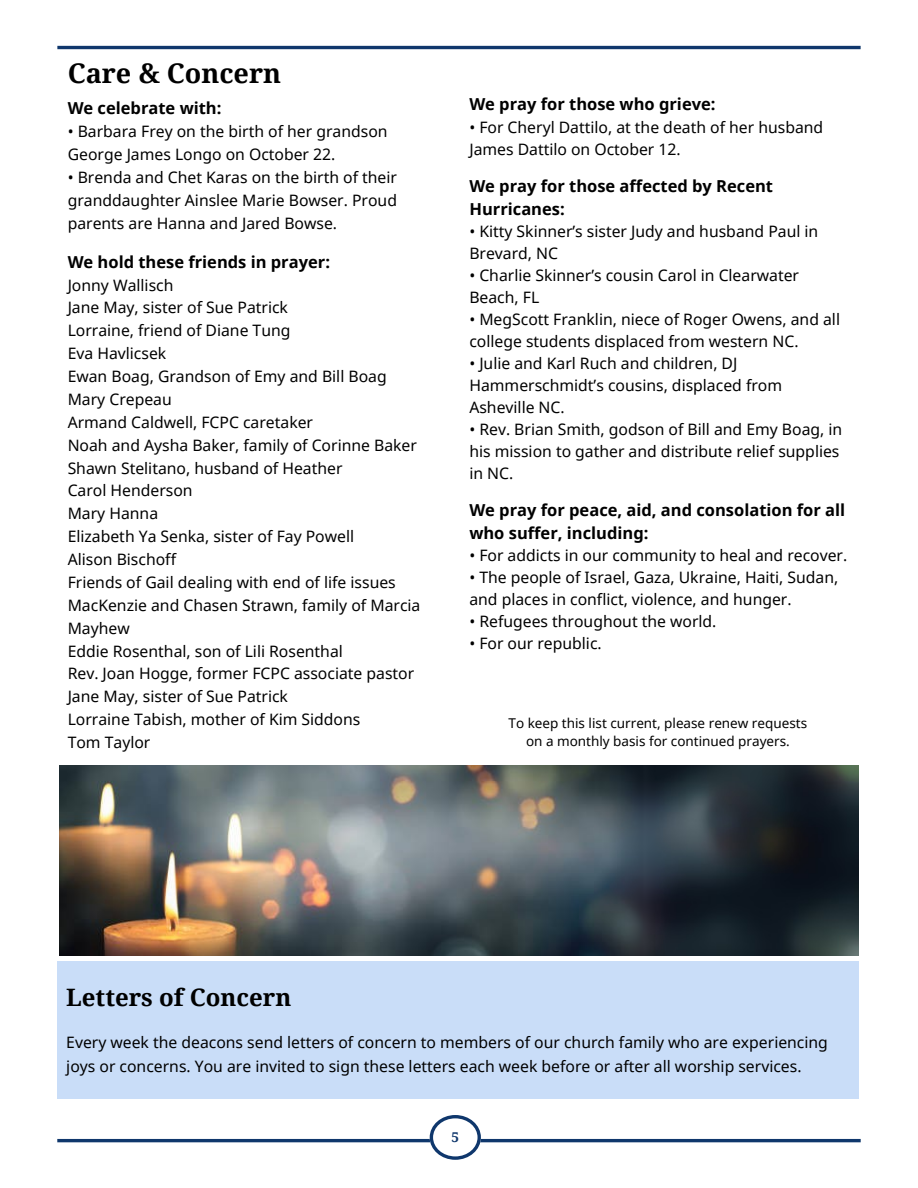
<style>
.page{position:relative;width:918px;height:1188px;background:#fff}
.page>*{position:absolute;margin:0;border:0;box-sizing:border-box;transform-origin:0 0}
.t1{font:700 27px "Noto Serif";color:#000}
.t2{font:700 24px "Noto Serif";color:#000}
.t3{font:700 16.5px/23.1px "Noto Sans";color:#000}
.t4{font:15.75px/21.9px "Noto Sans";color:#000}
.t5{font:13.5px/18px "Noto Sans";color:#000;text-align:center}
.t6{font:700 13.5px "Noto Serif";color:#0f376c}
</style>
<div class="page">
<hr style="left:57px;top:46px;width:804px;height:3px;background:#0f376c">
<div style="left:57px;top:962px;width:801px;height:137px;background:#c9ddf8"></div>
<hr style="left:57px;top:1139px;width:804px;height:3px;background:#0f376c">
<svg style="left:430px;top:1115px;width:51px;height:45px"></svg>
<img style="left:59px;top:765px;width:799px;height:190px">
<p class="t1" style="left:68px;top:54px;width:215px">Care &amp; Concern</p>
<p class="t3" style="left:68px;top:96px;width:155px">We celebrate with:</p>
<p class="t4" style="left:68px;top:120px;width:321px">• Barbara Frey on the birth of her grandson</p>
<p class="t4" style="left:68px;top:143px;width:269px">George James Longo on October 22.</p>
<p class="t4" style="left:68px;top:165px;width:331px;line-height:22.8px;text-align:justify">• Brenda and Chet Karas on the birth of their granddaughter Ainslee Marie Bowser. Proud parents are Hanna and Jared Bowse.</p>
<p class="t3" style="left:68px;top:250px;width:264px">We hold these friends in prayer:</p>
<p class="t4" style="left:68px;top:274px;width:107px">Jonny Wallisch</p>
<p class="t4" style="left:68px;top:296px;width:222px">Jane May, sister of Sue Patrick</p>
<p class="t4" style="left:68px;top:319px;width:224px">Lorraine, friend of Diane Tung</p>
<p class="t4" style="left:68px;top:342px;width:100px">Eva Havlicsek</p>
<p class="t4" style="left:68px;top:365px;width:321px">Ewan Boag, Grandson of Emy and Bill Boag</p>
<p class="t4" style="left:68px;top:388px;width:106px">Mary Crepeau</p>
<p class="t4" style="left:68px;top:411px;width:247px">Armand Caldwell, FCPC caretaker</p>
<p class="t4" style="left:68px;top:434px;width:351px">Noah and Aysha Baker, family of Corinne Baker</p>
<p class="t4" style="left:68px;top:456px;width:276px">Shawn Stelitano, husband of Heather</p>
<p class="t4" style="left:68px;top:479px;width:127px">Carol Henderson</p>
<p class="t4" style="left:68px;top:502px;width:92px">Mary Hanna</p>
<p class="t4" style="left:68px;top:525px;width:288px">Elizabeth Ya Senka, sister of Fay Powell</p>
<p class="t4" style="left:68px;top:548px;width:110px">Alison Bischoff</p>
<p class="t4" style="left:68px;top:571px;width:330px">Friends of Gail dealing with end of life issues</p>
<p class="t4" style="left:68px;top:593px;width:354px;line-height:22.8px">MacKenzie and Chasen Strawn, family of Marcia<br>Mayhew</p>
<p class="t4" style="left:68px;top:639px;width:277px">Eddie Rosenthal, son of Lili Rosenthal</p>
<p class="t4" style="left:68px;top:662px;width:348px">Rev. Joan Hogge, former FCPC associate pastor</p>
<p class="t4" style="left:68px;top:685px;width:222px">Jane May, sister of Sue Patrick</p>
<p class="t4" style="left:68px;top:708px;width:294px">Lorraine Tabish, mother of Kim Siddons</p>
<p class="t4" style="left:68px;top:731px;width:84px">Tom Taylor</p>
<p class="t3" style="left:469px;top:92px;width:248px">We pray for those who grieve:</p>
<p class="t4" style="left:469px;top:116px;width:355px">• For Cheryl Dattilo, at the death of her husband<br>James Dattilo on October 12.</p>
<p class="t3" style="left:469px;top:174px;width:305px">We pray for those affected by Recent<br>Hurricanes:</p>
<p class="t4" style="left:469px;top:220px;width:350px">• Kitty Skinner’s sister Judy and husband Paul in<br>Brevard, NC</p>
<p class="t4" style="left:469px;top:264px;width:331px">• Charlie Skinner’s cousin Carol in Clearwater<br>Beach, FL</p>
<p class="t4" style="left:469px;top:308px;width:372px">• MegScott Franklin, niece of Roger Owens, and all college students displaced from western NC.</p>
<p class="t4" style="left:469px;top:352px;width:314px">• Julie and Karl Ruch and children, DJ<br>Hammerschmidt’s cousins, displaced from<br>Asheville NC.</p>
<p class="t4" style="left:469px;top:418px;width:374px">• Rev. Brian Smith, godson of Bill and Emy Boag, in his mission to gather and distribute relief supplies in NC.</p>
<p class="t3" style="left:469px;top:498px;width:377px">We pray for peace, aid, and consolation for all who suffer, including:</p>
<p class="t4" style="left:469px;top:544px;width:379px">• For addicts in our community to heal and recover.</p>
<p class="t4" style="left:469px;top:566px;width:371px">• The people of Israel, Gaza, Ukraine, Haiti, Sudan, and places in conflict, violence, and hunger.</p>
<p class="t4" style="left:469px;top:610px;width:249px">• Refugees throughout the world.</p>
<p class="t4" style="left:469px;top:632px;width:134px">• For our republic.</p>
<p class="t5" style="left:509px;top:714px;width:300px">To keep this list current, please renew requests on a monthly basis for continued prayers.</p>
<h1 class="t2" style="left:66px;top:980px;width:227px">Letters of Concern</h1>
<p class="t4" style="left:66px;top:1030px;width:763px;line-height:23.5px">Every week the deacons send letters of concern to members of our church family who are experiencing joys or concerns. You are invited to sign these letters each week before or after all worship services.</p>
<p class="t6" style="left:452px;top:1128px;width:9px">5</p>
</div>
